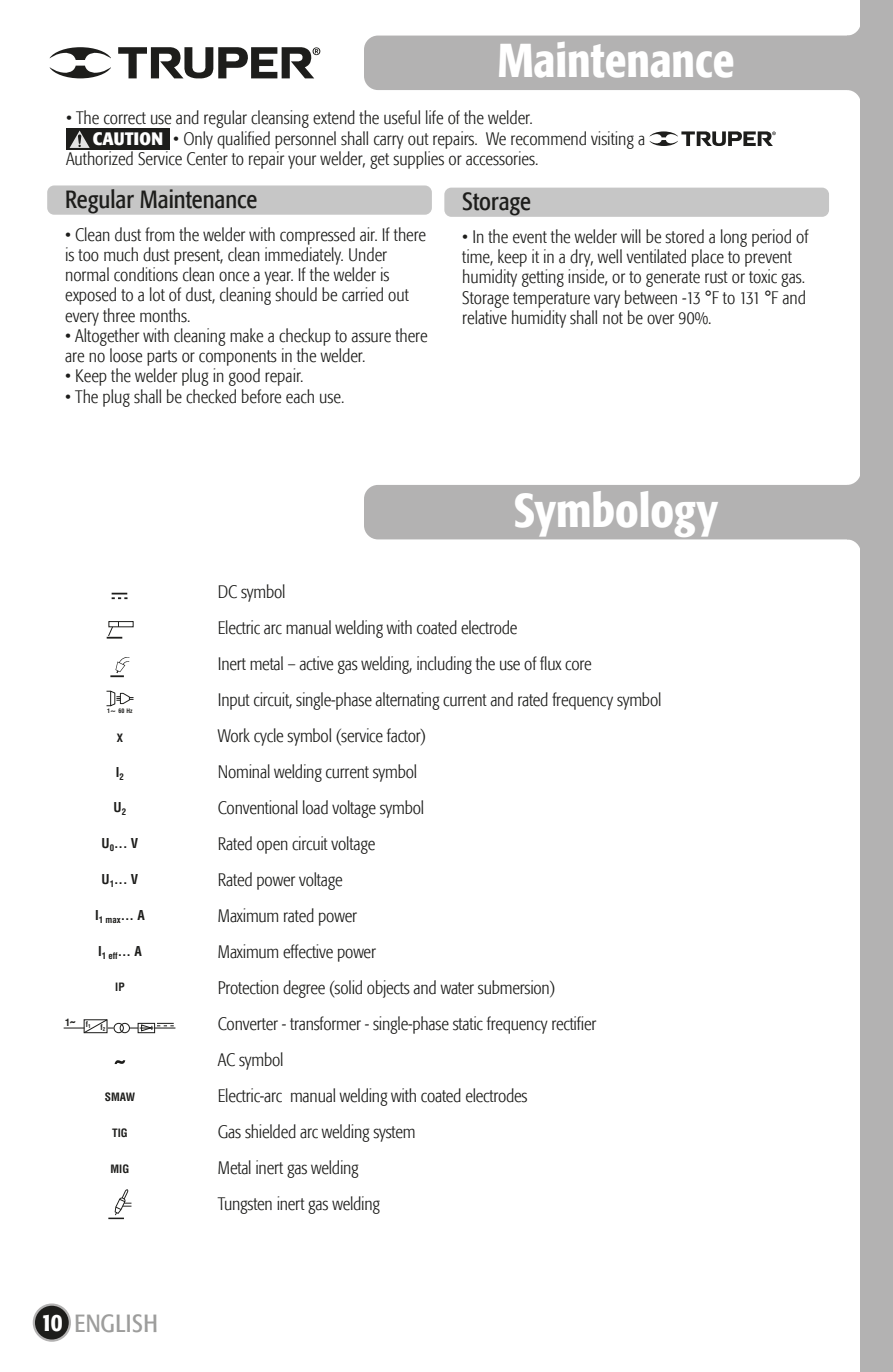
<style>
.page{position:relative;width:893px;height:1372px;background:#fff}
.page>*{position:absolute;margin:0;border:0;box-sizing:border-box;transform-origin:0 0}
.t1{font:500 condensed 47.25px "Formata";color:#fff}
.t2{font:condensed 24.75px "Formata";color:#1d1d1b}
.t3{font:condensed 24.75px "Formata";letter-spacing:.02em;color:#9d9d9c}
.t4{font:300 condensed 18px/36px "Formata";color:#1d1d1b}
.t5{font:700 condensed 18px "Formata";letter-spacing:.01em;color:#fff}
.t6{font:700 condensed 13.28px "Helvetica LT Std";color:#1d1d1b}
.t7{font:700 condensed 11.25px "Helvetica LT Std";color:#1d1d1b}
.t8{font:700 condensed 7.88px "Helvetica LT Std";color:#1d1d1b}
.t9{font:700 condensed 6.08px "Helvetica LT Std";color:#1d1d1b}
.s1{font-size:7.2px}
.s2{font-weight:900;font-size:13.95px}
.s3{font-size:5.17px}
.s4{font-weight:500;color:#fff}
</style>
<div class="page">
<div style="left:861px;top:0;width:32px;height:1371px;background:#b3b2b2"></div>
<div style="left:364px;top:36px;width:497px;height:54px;background:#b3b2b2;border-radius:14px"></div>
<svg style="left:847px;top:22px;width:14px;height:82px"></svg>
<svg style="left:50px;top:47px;width:270px;height:31px"></svg>
<div style="left:34px;top:1304px;width:36px;height:36px;background:#1d1d1b;border-radius:50%"></div>
<div style="left:33px;top:1303px;width:38px;height:38px;border:2px solid #b3b2b2;border-radius:50%"></div>
<div style="left:47px;top:185px;width:385px;height:30px;background:#c6c6c6;border-radius:7px"></div>
<div style="left:444px;top:188px;width:385px;height:29px;background:#c6c6c6;border-radius:7px"></div>
<svg style="left:649px;top:131px;width:127px;height:15px"></svg>
<div style="left:66px;top:128px;width:103px;height:21px;background:#1d1d1b"></div>
<svg style="left:69px;top:130px;width:21px;height:18px"></svg>
<div style="left:364px;top:485px;width:497px;height:54px;background:#b3b2b2;border-radius:14px"></div>
<svg style="left:847px;top:471px;width:14px;height:82px"></svg>
<svg style="left:108px;top:1189px;width:23px;height:29px"></svg>
<svg style="left:107px;top:690px;width:27px;height:16px"></svg>
<svg style="left:107px;top:623px;width:15px;height:15px"></svg>
<div style="left:108px;top:621px;width:26px;height:6px;border:1px solid #1d1d1b"></div>
<svg style="left:110px;top:657px;width:19px;height:20px"></svg>
<svg style="left:112px;top:592px;width:16px;height:7px"></svg>
<svg style="left:115px;top:1060px;width:10px;height:3px"></svg>
<div style="left:114px;top:1022px;width:10px;height:11px;border:1px solid #1d1d1b;border-radius:50%"></div>
<div style="left:120px;top:1022px;width:10px;height:11px;border:1px solid #1d1d1b;border-radius:50%"></div>
<div style="left:138px;top:1022px;width:17px;height:11px;border:1px solid #1d1d1b"></div>
<svg style="left:129px;top:1022px;width:46px;height:10px"></svg>
<svg style="left:64px;top:1019px;width:50px;height:15px"></svg>
<h1 class="t1" style="left:497px;top:32px;width:239px">Maintenance</h1>
<p class="t4" style="left:66px;top:100px;width:468px">• The correct use and regular cleansing extend the useful life of the welder.</p>
<p class="t4" style="left:66px;top:128px;width:581px;line-height:20.2px;text-indent:107px">• Only qualified personnel shall carry out repairs. We recommend visiting a<br>Authorized Service Center to repair your welder, get supplies or accessories.</p>
<p class="t5" style="left:93px;top:127px;width:72px">CAUTION</p>
<h2 class="t2" style="left:65px;top:185px;width:194px">Regular Maintenance</h2>
<p class="t4" style="left:65px;top:224px;width:362px;line-height:20.2px">• Clean dust from the welder with compressed air. If there is too much dust present, clean immediately. Under normal conditions clean once a year. If the welder is exposed to a lot of dust, cleaning should be carried out every three months.</p>
<p class="t4" style="left:65px;top:326px;width:364px;line-height:20.2px">• Altogether with cleaning make a checkup to assure there are no loose parts or components in the welder.</p>
<p class="t4" style="left:65px;top:358px;width:240px">• Keep the welder plug in good repair.</p>
<p class="t4" style="left:65px;top:378px;width:281px">• The plug shall be checked before each use.</p>
<h2 class="t2" style="left:462px;top:187px;width:70px">Storage</h2>
<p class="t4" style="left:462px;top:226px;width:348px;line-height:20.2px">• In the event the welder will be stored a long period of time, keep it in a dry, well ventilated place to prevent humidity getting inside, or to generate rust or toxic gas.<br>Storage temperature vary between -13 °F to 131 °F and relative humidity shall not be over 90%.</p>
<h1 class="t1" style="left:514px;top:481px;width:206px">Symbology</h1>
<p class="t9" style="left:107px;top:706px;width:27px">1<span class="s1">~</span> 60 Hz</p>
<p class="t7" style="left:117px;top:730px;width:8px">X</p>
<p class="t6" style="left:116px;top:764px;width:10px">I<sub>2</sub></p>
<p class="t6" style="left:114px;top:798px;width:14px">U<sub>2</sub></p>
<p class="t6" style="left:102px;top:834px;width:38px">U<sub>0</sub>... V</p>
<p class="t6" style="left:102px;top:870px;width:38px">U<sub>1</sub>... V</p>
<p class="t6" style="left:95px;top:906px;width:51px">I<sub>1</sub> <sub>max</sub>... A</p>
<p class="t6" style="left:98px;top:942px;width:45px">I<sub>1</sub> <sub>eff</sub>... A</p>
<p class="t7" style="left:115px;top:979px;width:11px">IP</p>
<p class="t8" style="left:65px;top:1020px;width:42px"><sup>1</sup><span class="s2">˜</span> f<span class="s3">1</span> f<sub>2</sub></p>
<p class="t7" style="left:105px;top:1089px;width:32px">SMAW</p>
<p class="t7" style="left:112px;top:1125px;width:17px">TIG</p>
<p class="t7" style="left:111px;top:1161px;width:20px">MIG</p>
<h2 class="t3" style="left:41px;top:1308px;width:119px"><span class="s4">10</span> ENGLISH</h2>
<p class="t4" style="left:218px;top:574px;width:445px">DC symbol<br>Electric arc manual welding with coated electrode<br>Inert metal – active gas welding, including the use of flux core<br>Input circuit, single-phase alternating current and rated frequency symbol Work cycle symbol (service factor)<br>Nominal welding current symbol<br>Conventional load voltage symbol<br>Rated open circuit voltage<br>Rated power voltage<br>Maximum rated power<br>Maximum effective power<br>Protection degree (solid objects and water submersion)<br>Converter - transformer - single-phase static frequency rectifier<br>AC symbol<br>Electric-arc manual welding with coated electrodes<br>Gas shielded arc welding system<br>Metal inert gas welding<br>Tungsten inert gas welding</p>
</div>
